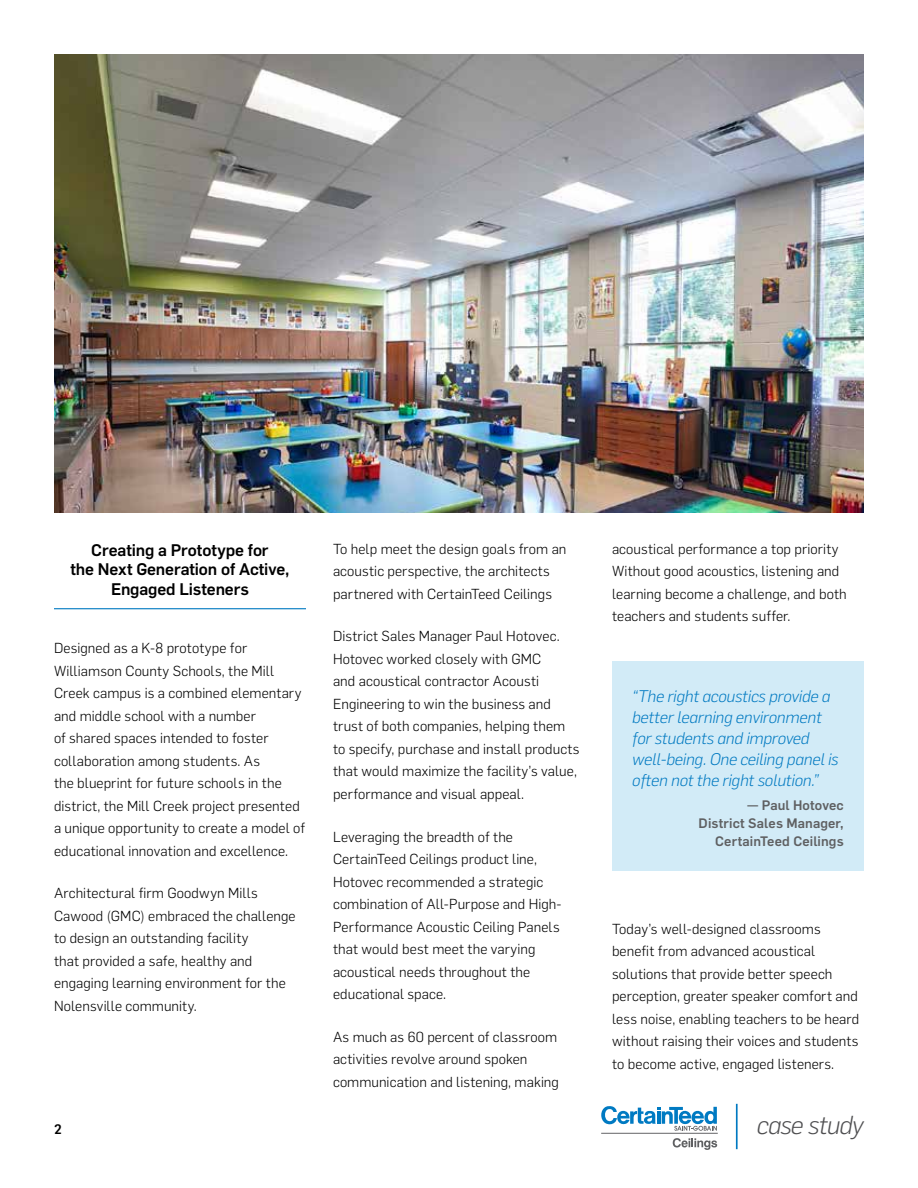
<style>
.page{position:relative;width:918px;height:1188px;background:#fff}
.page>*{position:absolute;margin:0;border:0;box-sizing:border-box;transform-origin:0 0}
.t1{font:italic 300 25.5px "Flama";letter-spacing:-.035em;color:#4f4f51}
.t2{font:italic 300 16.5px/21px "Flama";letter-spacing:-.01em;color:#0079c1}
.t3{font:500 16.5px/19.5px "Flama";letter-spacing:-.005em;color:#000;text-align:center}
.t4{font:300 14.25px/22.5px "Flama";letter-spacing:.005em;color:#000}
.t5{font:500 13.5px/18px "Flama";letter-spacing:.01em;color:#5f6062;text-align:right}
.t6{font:500 13.5px "Flama";color:#000}
</style>
<div class="page">
<hr style="left:54px;top:608px;width:252px;height:1px;background:#0079c1">
<hr style="left:736px;top:1104px;width:2px;height:45px;background:#0079c1">
<hr style="left:601px;top:1133px;width:117px;height:1px;background:#636466">
<svg style="left:601px;top:1106px;width:116px;height:25px"></svg>
<svg style="left:673px;top:1138px;width:44px;height:12px"></svg>
<img style="left:54px;top:54px;width:810px;height:459px">
<div style="left:612px;top:662px;width:252px;height:209px;background:#d2ebf7"></div>
<p class="t3" style="left:71px;top:539px;width:220px">Creating a Prototype for<br>the Next Generation of Active,<br>Engaged Listeners</p>
<p class="t4" style="left:54px;top:636px;width:253px">Designed as a K-8 prototype for Williamson County Schools, the Mill Creek campus is a combined elementary and middle school with a number<br>of shared spaces intended to foster collaboration among students. As<br>the blueprint for future schools in the district, the Mill Creek project presented a unique opportunity to create a model of educational innovation and excellence.</p>
<p class="t4" style="left:54px;top:881px;width:243px">Architectural firm Goodwyn Mills Cawood (GMC) embraced the challenge to design an outstanding facility<br>that provided a safe, healthy and engaging learning environment for the Nolensville community.</p>
<p class="t4" style="left:333px;top:536px;width:235px">To help meet the design goals from an acoustic perspective, the architects partnered with CertainTeed Ceilings</p>
<p class="t4" style="left:333px;top:624px;width:248px">District Sales Manager Paul Hotovec.<br>Hotovec worked closely with GMC<br>and acoustical contractor Acousti Engineering to win the business and trust of both companies, helping them to specify, purchase and install products that would maximize the facility’s value, performance and visual appeal.</p>
<p class="t4" style="left:333px;top:824px;width:230px">Leveraging the breadth of the<br>CertainTeed Ceilings product line,<br>Hotovec recommended a strategic combination of All-Purpose and High-<br>Performance Acoustic Ceiling Panels that would best meet the varying acoustical needs throughout the educational space.</p>
<p class="t4" style="left:333px;top:1025px;width:228px">As much as 60 percent of classroom activities revolve around spoken communication and listening, making</p>
<p class="t4" style="left:612px;top:536px;width:236px">acoustical performance a top priority Without good acoustics, listening and learning become a challenge, and both teachers and students suffer.</p>
<p class="t2" style="left:632px;top:685px;width:208px">“The right acoustics provide a better learning environment for students and improved well-being. One ceiling panel is often not the right solution.”</p>
<p class="t5" style="left:699px;top:796px;width:147px">— Paul Hotovec<br>District Sales Manager,<br>CertainTeed Ceilings</p>
<p class="t4" style="left:612px;top:917px;width:249px">Today’s well-designed classrooms benefit from advanced acoustical solutions that provide better speech perception, greater speaker comfort and less noise, enabling teachers to be heard without raising their voices and students to become active, engaged listeners.</p>
<p class="t6" style="left:54px;top:1119px;width:9px">2</p>
<h1 class="t1" style="left:757px;top:1108px;width:109px">case study</h1>
</div>
